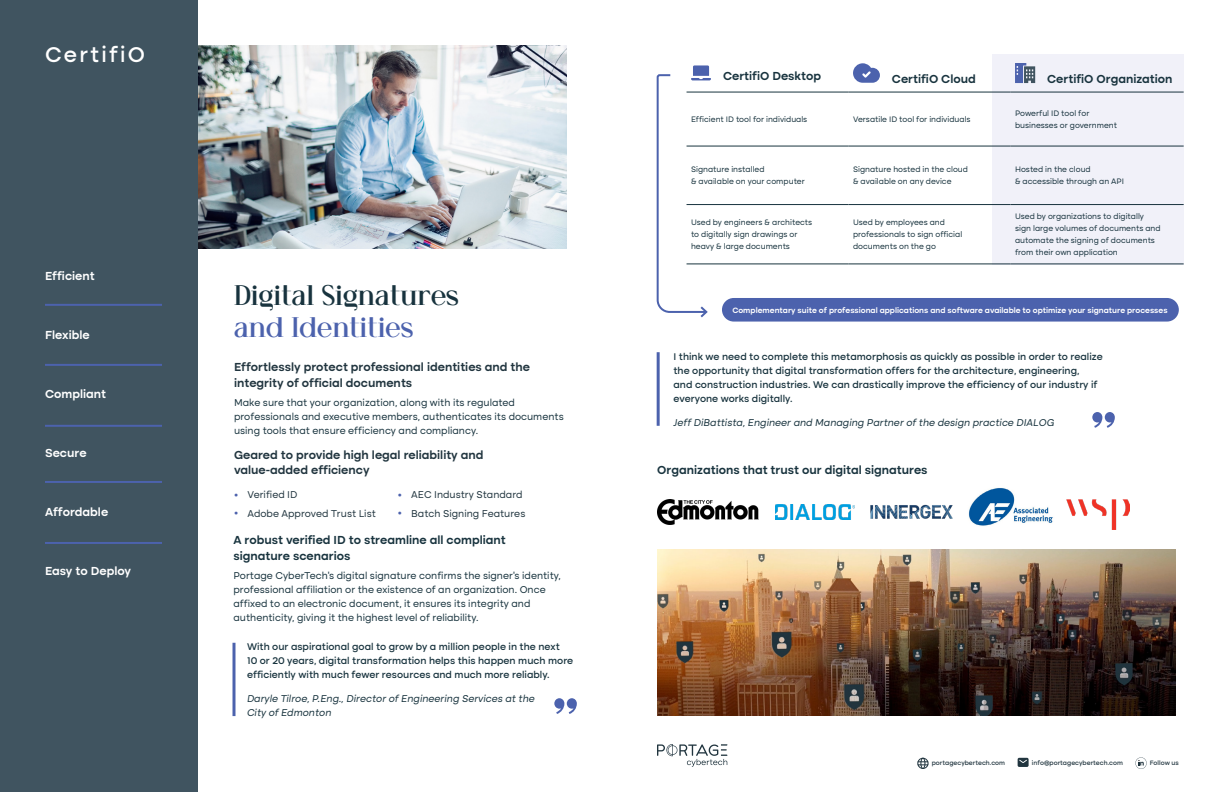
<style>
.page{position:relative;width:1224px;height:792px;background:#fff}
.page>*{position:absolute;margin:0;border:0;box-sizing:border-box;transform-origin:0 0}
.t1{font:700 28px "Cellofy";color:#18333e}
.t2{font:700 28px "Cellofy";color:#4c62ad}
.t3{font:500 22px "Altone";letter-spacing:.1em;color:#fff}
.t4{font:600 12px/16px "Altone";color:#18333e}
.t5{font:600 12px/16px "Altone";color:#21353f}
.t6{font:600 12px "Altone";color:#fff}
.t7{font:500 10px/14px "Altone";color:#18333e}
.t8{font:10px/14px "Altone";color:#18333e}
.t9{font:italic 10px/14px "Altone";color:#18333e}
.t10{font:10px "Altone";color:#21353f}
.t11{font:8px/12px "Altone";color:#18333e}
.t12{font:600 8px "Altone";color:#fff}
.t13{font:500 6.5px "Altone";color:#21353f}
.s1{font-weight:600;font-size:14px;color:#4c62ad}
</style>
<div class="page">
<img style="left:198px;top:45px;width:369px;height:204px">
<div style="left:0;top:0;width:198px;height:792px;background:#405460"></div>
<hr style="left:45px;top:481px;width:117px;height:2px;background:#4c62ad">
<hr style="left:45px;top:425px;width:117px;height:2px;background:#4c62ad">
<hr style="left:45px;top:364px;width:117px;height:2px;background:#4c62ad">
<hr style="left:45px;top:304px;width:117px;height:2px;background:#4c62ad">
<hr style="left:45px;top:542px;width:117px;height:2px;background:#4c62ad">
<svg style="left:232px;top:643px;width:4px;height:73px"></svg>
<div style="left:992px;top:54px;width:192px;height:211px;background:#f1f1f9"></div>
<hr style="left:687px;top:92px;width:162px;height:1px;background:#18333e">
<hr style="left:849px;top:92px;width:162px;height:1px;background:#18333e">
<hr style="left:1011px;top:92px;width:173px;height:1px;background:#18333e">
<hr style="left:687px;top:146px;width:162px;height:1px;background:#18333e">
<hr style="left:849px;top:146px;width:162px;height:1px;background:#18333e">
<hr style="left:1011px;top:146px;width:173px;height:1px;background:#18333e">
<hr style="left:687px;top:204px;width:162px;height:1px;background:#18333e">
<hr style="left:849px;top:204px;width:162px;height:1px;background:#18333e">
<hr style="left:1011px;top:204px;width:173px;height:1px;background:#18333e">
<hr style="left:687px;top:264px;width:162px;height:1px;background:#18333e">
<hr style="left:849px;top:264px;width:162px;height:1px;background:#18333e">
<hr style="left:1011px;top:264px;width:173px;height:1px;background:#18333e">
<svg style="left:853px;top:63px;width:27px;height:20px"></svg>
<svg style="left:1015px;top:63px;width:20px;height:20px"></svg>
<svg style="left:656px;top:65px;width:55px;height:253px"></svg>
<div style="left:722px;top:298px;width:457px;height:24px;background:#4c62ad;border-radius:12px"></div>
<svg style="left:657px;top:744px;width:70px;height:23px"></svg>
<svg style="left:554px;top:698px;width:23px;height:16px"></svg>
<img style="left:775px;top:505px;width:80px;height:14px">
<img style="left:968px;top:488px;width:85px;height:38px">
<img style="left:1067px;top:499px;width:63px;height:30px">
<img style="left:657px;top:499px;width:102px;height:26px">
<img style="left:870px;top:504px;width:83px;height:15px">
<hr style="left:657px;top:352px;width:3px;height:74px;background:#4c62ad">
<svg style="left:1092px;top:412px;width:23px;height:16px"></svg>
<img style="left:657px;top:549px;width:519px;height:167px">
<svg style="left:917px;top:758px;width:12px;height:11px"></svg>
<div style="left:1018px;top:758px;width:11px;height:9px;background:#21353f;border-radius:2px"></div>
<svg style="left:1019px;top:760px;width:8px;height:3px"></svg>
<svg style="left:1135px;top:757px;width:12px;height:12px"></svg>
<h2 class="t3" style="left:45px;top:44px;width:101px">CertifiO</h2>
<h3 class="t6" style="left:45px;top:271px;width:51px">Efficient</h3>
<h3 class="t6" style="left:45px;top:330px;width:46px">Flexible</h3>
<h3 class="t6" style="left:45px;top:389px;width:63px">Compliant</h3>
<h3 class="t6" style="left:45px;top:448px;width:43px">Secure</h3>
<h3 class="t6" style="left:45px;top:507px;width:65px">Affordable</h3>
<h3 class="t6" style="left:45px;top:566px;width:88px">Easy to Deploy</h3>
<h1 class="t1" style="left:234px;top:278px;width:226px">Digital Signatures</h1>
<h1 class="t2" style="left:234px;top:310px;width:181px">and Identities</h1>
<h3 class="t5" style="left:234px;top:360px;width:298px">Effortlessly protect professional identities and the integrity of official documents</h3>
<p class="t8" style="left:234px;top:396px;width:331px">Make sure that your organization, along with its regulated professionals and executive members, authenticates its documents using tools that ensure efficiency and compliancy.</p>
<h3 class="t5" style="left:234px;top:447px;width:251px">Geared to provide high legal reliability and value-added efficiency</h3>
<p class="t10" style="left:234px;top:490px;width:65px"><span class="s1">•</span> Verified ID</p>
<p class="t10" style="left:234px;top:509px;width:143px"><span class="s1">•</span> Adobe Approved Trust List</p>
<p class="t10" style="left:398px;top:490px;width:126px"><span class="s1">•</span> AEC Industry Standard</p>
<p class="t10" style="left:398px;top:509px;width:129px"><span class="s1">•</span> Batch Signing Features</p>
<h3 class="t4" style="left:234px;top:533px;width:274px">A robust verified ID to streamline all compliant signature scenarios</h3>
<p class="t8" style="left:234px;top:569px;width:329px">Portage CyberTech’s digital signature confirms the signer’s identity, professional affiliation or the existence of an organization. Once affixed to an electronic document, it ensures its integrity and authenticity, giving it the highest level of reliability.</p>
<p class="t7" style="left:247px;top:640px;width:328px">With our aspirational goal to grow by a million people in the next<br>10 or 20 years, digital transformation helps this happen much more efficiently with much fewer resources and much more reliably.</p>
<p class="t9" style="left:247px;top:692px;width:289px">Daryle Tilroe, P.Eng., Director of Engineering Services at the<br>City of Edmonton</p>
<h3 class="t4" style="left:723px;top:69px;width:100px">CertifiO Desktop</h3>
<h3 class="t4" style="left:892px;top:71px;width:85px">CertifiO Cloud</h3>
<h3 class="t4" style="left:1047px;top:72px;width:127px">CertifiO Organization</h3>
<p class="t11" style="left:691px;top:113px;width:118px">Efficient ID tool for individuals</p>
<p class="t11" style="left:853px;top:113px;width:119px">Versatile ID tool for individuals</p>
<p class="t11" style="left:1015px;top:107px;width:104px">Powerful ID tool for businesses or government</p>
<p class="t11" style="left:691px;top:164px;width:115px">Signature installed<br>&amp; available on your computer</p>
<p class="t11" style="left:853px;top:164px;width:117px">Signature hosted in the cloud &amp; available on any device</p>
<p class="t11" style="left:1015px;top:164px;width:111px">Hosted in the cloud<br>&amp; accessible through an API</p>
<p class="t11" style="left:691px;top:217px;width:123px">Used by engineers &amp; architects to digitally sign drawings or heavy &amp; large documents</p>
<p class="t11" style="left:853px;top:217px;width:111px">Used by employees and professionals to sign official documents on the go</p>
<p class="t11" style="left:1015px;top:211px;width:147px">Used by organizations to digitally sign large volumes of documents and automate the signing of documents from their own application</p>
<p class="t12" style="left:732px;top:307px;width:437px">Complementary suite of professional applications and software available to optimize your signature processes</p>
<p class="t7" style="left:674px;top:350px;width:431px">I think we need to complete this metamorphosis as quickly as possible in order to realize the opportunity that digital transformation offers for the architecture, engineering,<br>and construction industries. We can drastically improve the efficiency of our industry if everyone works digitally.</p>
<p class="t9" style="left:674px;top:416px;width:382px">Jeff DiBattista, Engineer and Managing Partner of the design practice DIALOG</p>
<h3 class="t4" style="left:657px;top:463px;width:272px">Organizations that trust our digital signatures</h3>
<p class="t13" style="left:932px;top:760px;width:75px">portagecybertech.com</p>
<p class="t13" style="left:1032px;top:760px;width:93px">info@portagecybertech.com</p>
<p class="t13" style="left:1150px;top:760px;width:31px">Follow us</p>
</div>
